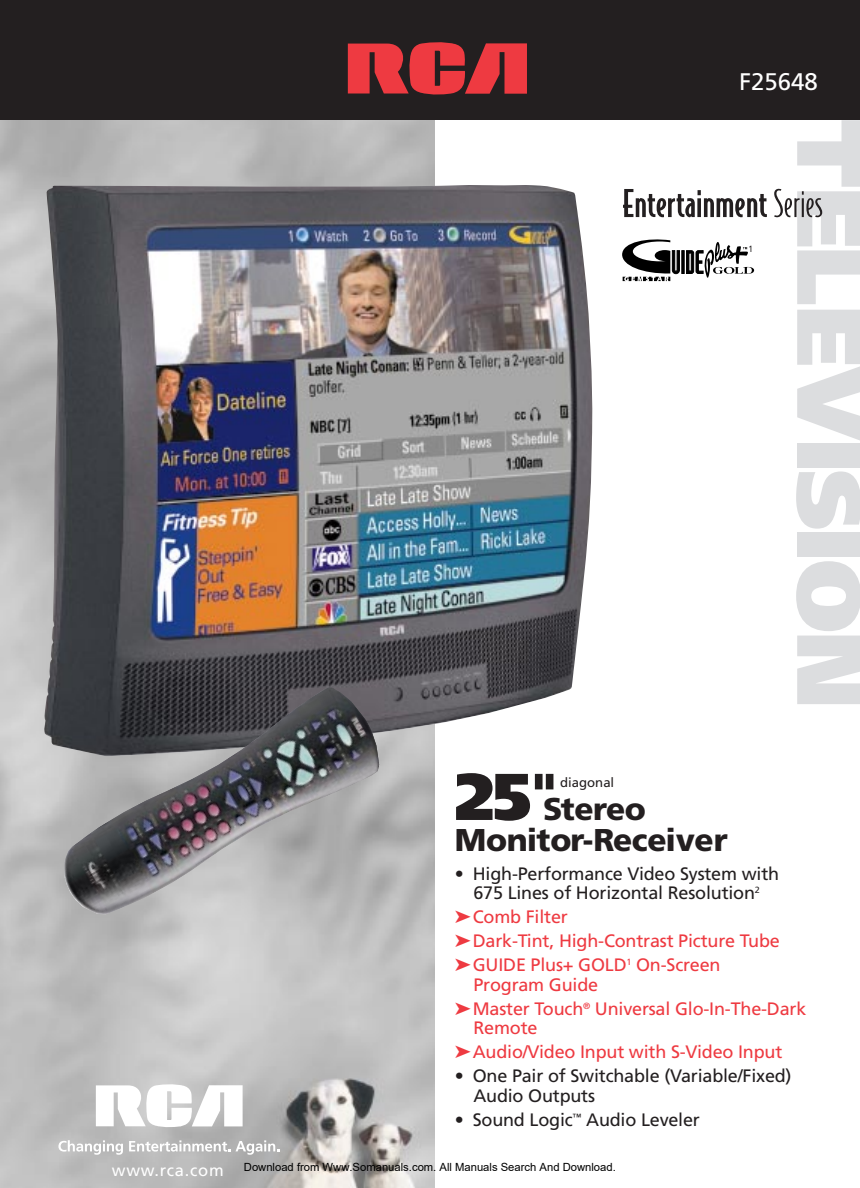
<style>
.page{position:relative;width:860px;height:1188px;background:#fff}
.page>*{position:absolute;margin:0;border:0;box-sizing:border-box;transform-origin:0 0}
.t1{font:900 90px "Frutiger";letter-spacing:-.02em;color:#dcdddf}
.t2{font:900 31.5px/31.5px "Frutiger";letter-spacing:-.02em;color:#231f20}
.t3{font:24px "Frutiger";color:#fff}
.t4{font:18px/24px "Frutiger";letter-spacing:-.01em;color:#ee3a41}
.t5{font:18px/19.5px "Frutiger";letter-spacing:-.01em;color:#231f20;text-align:center}
.t6{font:13.2px "Frutiger";color:#231f20}
.t7{font:11.25px "Arial";color:#000}
.t8{font:9px "Frutiger";color:#231f20;scale:.9 1}
.s1{font-size:66px}
.s2{font-family:"Frutiger";font-size:16.5px;color:#fff}
</style>
<div class="page">
<img style="left:0;top:120px;width:434px;height:1067px">
<div style="left:0;top:0;width:860px;height:120px;background:#231f20"></div>
<img style="left:44px;top:185px;width:548px;height:571px">
<img style="left:64px;top:688px;width:315px;height:226px">
<svg style="left:623px;top:189px;width:143px;height:28px"></svg>
<svg style="left:774px;top:189px;width:48px;height:28px"></svg>
<svg style="left:348px;top:42px;width:179px;height:53px"></svg>
<svg style="left:622px;top:239px;width:132px;height:42px"></svg>
<svg style="left:96px;top:1083px;width:146px;height:45px"></svg>
<svg style="left:58px;top:1140px;width:65px;height:15px"></svg>
<svg style="left:129px;top:1140px;width:150px;height:15px"></svg>
<h3 class="t3" style="left:739px;top:72px;width:80px">F25648</h3>
<h1 class="t1" style="left:864px;top:119px;width:590px;rotate:90deg">TELEVISION</h1>
<p class="t8" style="left:748px;top:246px;width:7px">1</p>
<h2 class="t2" style="left:454px;top:796px;width:274px"><span class="s1">25</span><sup>"</sup>Stereo<br>Monitor-Receiver</h2>
<p class="t5" style="left:454px;top:865px;width:326px">• High-Performance Video System with<br>675 Lines of Horizontal Resolution<sup>2</sup></p>
<p class="t4" style="left:454px;top:907px;width:326px">➤Comb Filter<br>➤Dark-Tint, High-Contrast Picture Tube ➤GUIDE Plus+ GOLD<sup>1</sup> On-Screen</p>
<p class="t4" style="left:454px;top:974px;width:353px;text-indent:19px">Program Guide<br>➤Master Touch<sup>®</sup> Universal Glo-In-The-Dark</p>
<p class="t4" style="left:454px;top:1018px;width:329px;text-indent:19px">Remote<br>➤Audio/Video Input with S-Video Input</p>
<p class="t5" style="left:473px;top:1068px;width:320px;text-align:left;text-indent:-19px">• One Pair of Switchable (Variable/Fixed)<br>Audio Outputs</p>
<p class="t5" style="left:454px;top:1111px;width:247px">• Sound Logic<sup>™</sup> Audio Leveler</p>
<p class="t6" style="left:560px;top:777px;width:56px">diagonal</p>
<p class="t7" style="left:112px;top:1160px;width:505px"><span class="s2">www.rca.com</span> Download from Www.Somanuals.com. All Manuals Search And Download.</p>
</div>
